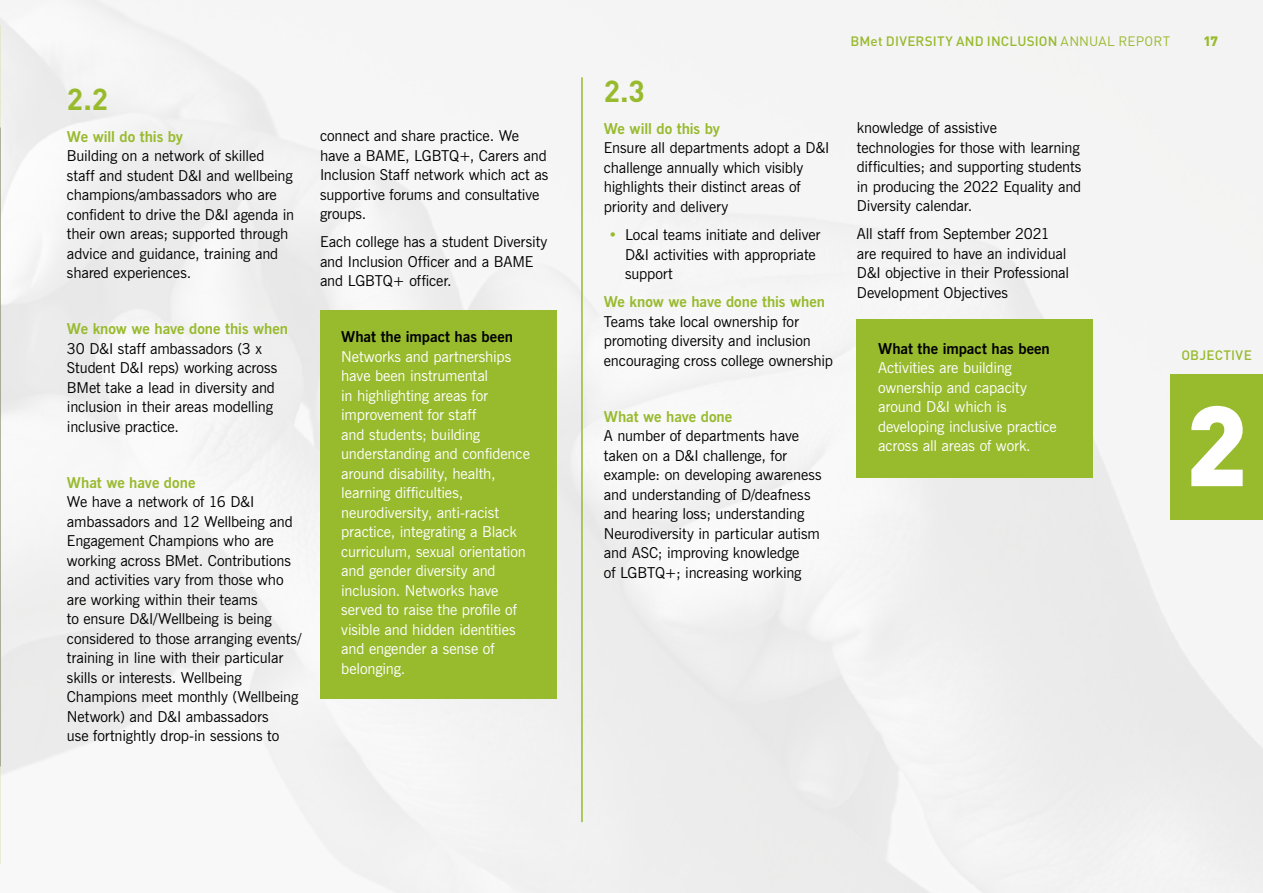
<style>
.page{position:relative;width:1263px;height:893px;background:#fff}
.page>*{position:absolute;margin:0;border:0;box-sizing:border-box;transform-origin:0 0}
.t1{font:900 111.9px "DIN";color:#fff}
.t2{font:700 30px "DIN";color:#98ba2d}
.t3{font:15px/19.5px "News Gothic BT";letter-spacing:-.01em;color:#000}
.t4{font:15px/19.5px "News Gothic BT";letter-spacing:-.01em;color:#fff}
.t5{font:700 15px "News Gothic BT";letter-spacing:-.005em;color:#98ba2d}
.t6{font:700 15px "News Gothic BT";color:#000}
.t7{font:500 13.5px "DIN";letter-spacing:.01em;color:#98ba2d}
.t8{font:900 13.5px "DIN";color:#98ba2d}
.s1{color:#98ba2d}
.s2{font-weight:400}
</style>
<div class="page">
<img style="left:0;top:0;width:1263px;height:893px">
<div style="left:857px;top:319px;width:236px;height:159px;background:#98ba2d"></div>
<div style="left:320px;top:310px;width:236px;height:389px;background:#98ba2d"></div>
<img style="left:0;top:115px;width:1px;height:167px">
<img style="left:0;top:37px;width:1px;height:78px">
<img style="left:0;top:282px;width:1px;height:139px">
<img style="left:0;top:543px;width:1px;height:50px">
<hr style="left:581px;top:77px;width:2px;height:745px;background:#98ba2d">
<div style="left:1170px;top:374px;width:93px;height:145px;background:#98ba2d"></div>
<h2 class="t2" style="left:67px;top:80px;width:43px">2.2</h2>
<p class="t5" style="left:67px;top:127px;width:118px">We will do this by</p>
<p class="t3" style="left:67px;top:146px;width:229px">Building on a network of skilled staff and student D&amp;I and wellbeing champions/ambassadors who are confident to drive the D&amp;I agenda in their own areas; supported through advice and guidance, training and shared experiences.</p>
<p class="t5" style="left:67px;top:320px;width:223px">We know we have done this when</p>
<p class="t3" style="left:67px;top:339px;width:212px">30 D&amp;I staff ambassadors (3 x<br>Student D&amp;I reps) working across<br>BMet take a lead in diversity and inclusion in their areas modelling inclusive practice.</p>
<p class="t5" style="left:67px;top:473px;width:130px">What we have done</p>
<p class="t3" style="left:67px;top:492px;width:236px">We have a network of 16 D&amp;I ambassadors and 12 Wellbeing and Engagement Champions who are working across BMet. Contributions and activities vary from those who are working within their teams<br>to ensure D&amp;I/Wellbeing is being considered to those arranging events/ training in line with their particular skills or interests. Wellbeing Champions meet monthly (Wellbeing Network) and D&amp;I ambassadors<br>use fortnightly drop-in sessions to</p>
<p class="t3" style="left:320px;top:126px;width:230px">connect and share practice. We have a BAME, LGBTQ+, Carers and<br>Inclusion Staff network which act as supportive forums and consultative groups.</p>
<p class="t3" style="left:320px;top:232px;width:229px">Each college has a student Diversity and Inclusion Officer and a BAME and LGBTQ+ officer.</p>
<p class="t6" style="left:341px;top:328px;width:173px">What the impact has been</p>
<p class="t4" style="left:341px;top:346px;width:190px">Networks and partnerships have been instrumental<br>in highlighting areas for improvement for staff<br>and students; building understanding and confidence around disability, health, learning difficulties, neurodiversity, anti-racist practice, integrating a Black curriculum, sexual orientation and gender diversity and inclusion. Networks have served to raise the profile of visible and hidden identities and engender a sense of belonging.</p>
<h2 class="t2" style="left:604px;top:72px;width:42px">2.3</h2>
<p class="t5" style="left:604px;top:119px;width:118px">We will do this by</p>
<p class="t3" style="left:604px;top:138px;width:227px">Ensure all departments adopt a D&amp;I challenge annually which visibly highlights their distinct areas of priority and delivery</p>
<p class="t3" style="left:625px;top:225px;width:197px;text-indent:-17px"><span class="s1">•</span> Local teams initiate and deliver<br>D&amp;I activities with appropriate support</p>
<p class="t5" style="left:604px;top:293px;width:223px">We know we have done this when</p>
<p class="t3" style="left:604px;top:311px;width:230px">Teams take local ownership for promoting diversity and inclusion encouraging cross college ownership</p>
<p class="t5" style="left:604px;top:407px;width:130px">What we have done</p>
<p class="t3" style="left:604px;top:426px;width:219px">A number of departments have taken on a D&amp;I challenge, for example: on developing awareness and understanding of D/deafness and hearing loss; understanding<br>Neurodiversity in particular autism and ASC; improving knowledge<br>of LGBTQ+; increasing working</p>
<p class="t7" style="left:850px;top:32px;width:321px">BMet DIVERSITY AND INCLUSION <span class="s2">ANNUAL REPORT</span></p>
<p class="t8" style="left:1203px;top:32px;width:16px">17</p>
<p class="t3" style="left:857px;top:118px;width:226px">knowledge of assistive<br>technologies for those with learning difficulties; and supporting students in producing the 2022 Equality and<br>Diversity calendar.</p>
<p class="t3" style="left:857px;top:224px;width:214px">All staff from September 2021 are required to have an individual<br>D&amp;I objective in their Professional<br>Development Objectives</p>
<p class="t6" style="left:878px;top:339px;width:173px">What the impact has been</p>
<p class="t4" style="left:878px;top:358px;width:180px">Activities are building ownership and capacity around D&amp;I which is developing inclusive practice across all areas of work.</p>
<p class="t7" style="left:1181px;top:346px;width:72px">OBJECTIVE</p>
<h1 class="t1" style="left:1185px;top:371px;width:64px">2</h1>
</div>
